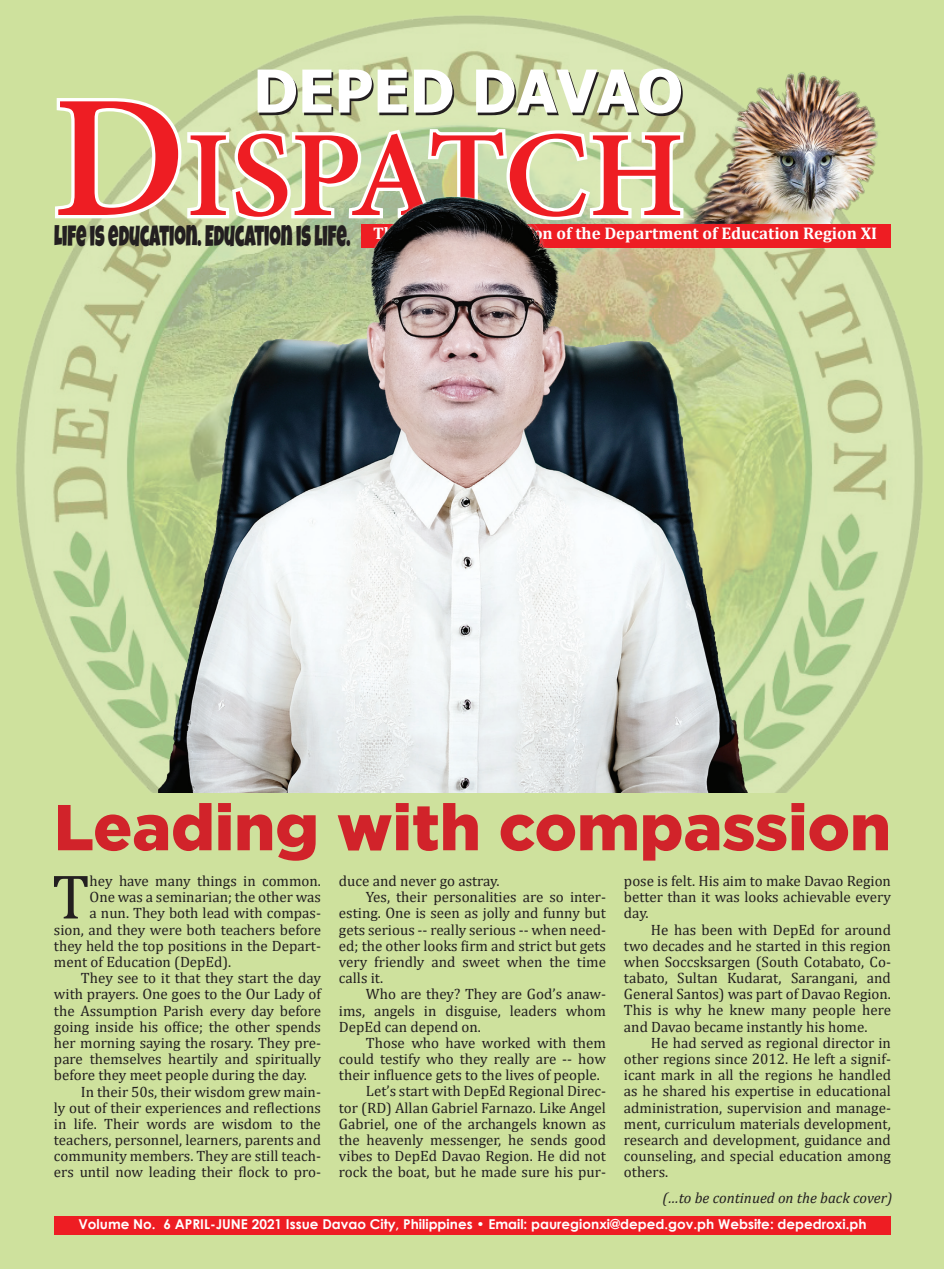
<style>
.page{position:relative;width:945px;height:1269px;background:#fff}
.page>*{position:absolute;margin:0;border:0;box-sizing:border-box;transform-origin:0 0}
.t1{font:700 120.3px "Adobe Hebrew";letter-spacing:-.015em;color:#ee1d23}
.t2{font:900 64.65px "Gotham";color:#d1232a}
.t3{font:63.6px "Cambria";color:#231f20}
.t4{font:700 59.1px "Tahoma";color:#231f20}
.t5{font:700 16.95px "Cambria";color:#fff}
.t6{font:15px/16.2px "Cambria";color:#231f20;text-align:justify}
.t7{font:italic 15px "Cambria";color:#231f20}
.t8{font:700 13.5px "Century Gothic";color:#fff}
.s1{font-size:171.9px}
.s2{font-family:"Luckiest Guy";font-weight:400;font-size:29.55px;color:#231f20}
</style>
<div class="page">
<div style="left:1px;top:0;width:943px;height:1269px;background:#cee19d"></div>
<img style="left:0;top:0;width:682px;height:115px">
<img style="left:664px;top:69px;width:207px;height:46px">
<svg style="left:52px;top:95px;width:635px;height:20px"></svg>
<img style="left:0;top:115px;width:923px;height:677px">
<div style="left:54px;top:1216px;width:837px;height:18px;background:#ee1d23"></div>
<h3 class="t4" style="left:255px;top:52px;width:431px">DEPED DAVAO</h3>
<h1 class="t1" style="left:53px;top:103px;width:634px"><span class="s1">D</span>ISPATCH</h1>
<p class="t5" style="left:54px;top:222px;width:825px"><span class="s2">LIFE IS EDUCATION. EDUCATION IS LIFE.</span> The official publication of the Department of Education Region XI</p>
<h2 class="t2" style="left:54px;top:790px;width:839px">Leading with compassion</h2>
<h3 class="t3" style="left:52px;top:859px;width:39px">T</h3>
<p class="t6" style="left:90px;top:873px;width:233px">hey have many things in common.</p>
<p class="t6" style="left:90px;top:889px;width:233px">One was a seminarian; the other was</p>
<p class="t6" style="left:90px;top:905px;width:233px">a nun. They both lead with compas-</p>
<p class="t6" style="left:54px;top:921px;width:268px">sion, and they were both teachers before</p>
<p class="t6" style="left:54px;top:938px;width:269px">they held the top positions in the Depart-</p>
<p class="t6" style="left:54px;top:954px;width:179px">ment of Education (DepEd).</p>
<p class="t6" style="left:81px;top:970px;width:241px">They see to it that they start the day</p>
<p class="t6" style="left:54px;top:986px;width:268px">with prayers. One goes to the Our Lady of</p>
<p class="t6" style="left:54px;top:1002px;width:269px">the Assumption Parish every day before</p>
<p class="t6" style="left:54px;top:1018px;width:269px">going inside his office; the other spends</p>
<p class="t6" style="left:54px;top:1035px;width:268px">her morning saying the rosary. They pre-</p>
<p class="t6" style="left:54px;top:1051px;width:268px">pare themselves heartily and spiritually</p>
<p class="t6" style="left:54px;top:1067px;width:254px">before they meet people during the day.</p>
<p class="t6" style="left:81px;top:1083px;width:241px">In their 50s, their wisdom grew main-</p>
<p class="t6" style="left:54px;top:1099px;width:269px">ly out of their experiences and reflections</p>
<p class="t6" style="left:54px;top:1116px;width:268px">in life. Their words are wisdom to the</p>
<p class="t6" style="left:54px;top:1132px;width:269px">teachers, personnel, learners, parents and</p>
<p class="t6" style="left:54px;top:1148px;width:268px">community members. They are still teach-</p>
<p class="t6" style="left:54px;top:1164px;width:268px">ers until now leading their flock to pro-</p>
<p class="t6" style="left:339px;top:873px;width:162px">duce and never go astray.</p>
<p class="t6" style="left:366px;top:889px;width:241px">Yes, their personalities are so inter-</p>
<p class="t6" style="left:339px;top:905px;width:268px">esting. One is seen as jolly and funny but</p>
<p class="t6" style="left:339px;top:921px;width:268px">gets serious -- really serious -- when need-</p>
<p class="t6" style="left:339px;top:938px;width:268px">ed; the other looks firm and strict but gets</p>
<p class="t6" style="left:339px;top:954px;width:269px">very friendly and sweet when the time</p>
<p class="t6" style="left:339px;top:970px;width:46px">calls it.</p>
<p class="t6" style="left:366px;top:986px;width:242px">Who are they? They are God’s anaw-</p>
<p class="t6" style="left:339px;top:1002px;width:269px">ims, angels in disguise, leaders whom</p>
<p class="t6" style="left:339px;top:1018px;width:144px">DepEd can depend on.</p>
<p class="t6" style="left:366px;top:1035px;width:242px">Those who have worked with them</p>
<p class="t6" style="left:339px;top:1051px;width:268px">could testify who they really are -- how</p>
<p class="t6" style="left:339px;top:1067px;width:262px">their influence gets to the lives of people.</p>
<p class="t6" style="left:366px;top:1083px;width:242px">Let’s start with DepEd Regional Direc-</p>
<p class="t6" style="left:339px;top:1099px;width:269px">tor (RD) Allan Gabriel Farnazo. Like Angel</p>
<p class="t6" style="left:339px;top:1116px;width:268px">Gabriel, one of the archangels known as</p>
<p class="t6" style="left:339px;top:1132px;width:269px">the heavenly messenger, he sends good</p>
<p class="t6" style="left:339px;top:1148px;width:269px">vibes to DepEd Davao Region. He did not</p>
<p class="t6" style="left:339px;top:1164px;width:268px">rock the boat, but he made sure his pur-</p>
<p class="t6" style="left:624px;top:873px;width:269px">pose is felt. His aim to make Davao Region better than it was looks achievable every day.</p>
<p class="t6" style="left:624px;top:921px;width:269px;text-indent:27px">He has been with DepEd for around two decades and he started in this region when Soccsksargen (South Cotabato, Co&shy;tabato, Sultan Kudarat, Sarangani, and General Santos) was part of Davao Region.<br>This is why he knew many people here and Davao became instantly his home.</p>
<p class="t6" style="left:624px;top:1035px;width:269px;text-indent:27px">He had served as regional director in other regions since 2012. He left a signif&shy;icant mark in all the regions he handled as he shared his expertise in educational administration, supervision and manage&shy;ment, curriculum materials development, research and development, guidance and counseling, and special education among others.</p>
<p class="t7" style="left:662px;top:1187px;width:231px">(…to be continued on the back cover)</p>
<p class="t8" style="left:78px;top:1214px;width:790px">Volume No. 6 APRIL-JUNE 2021 Issue Davao City, Philippines • Email: pauregionxi@deped.gov.ph Website: depedroxi.ph</p>
</div>
